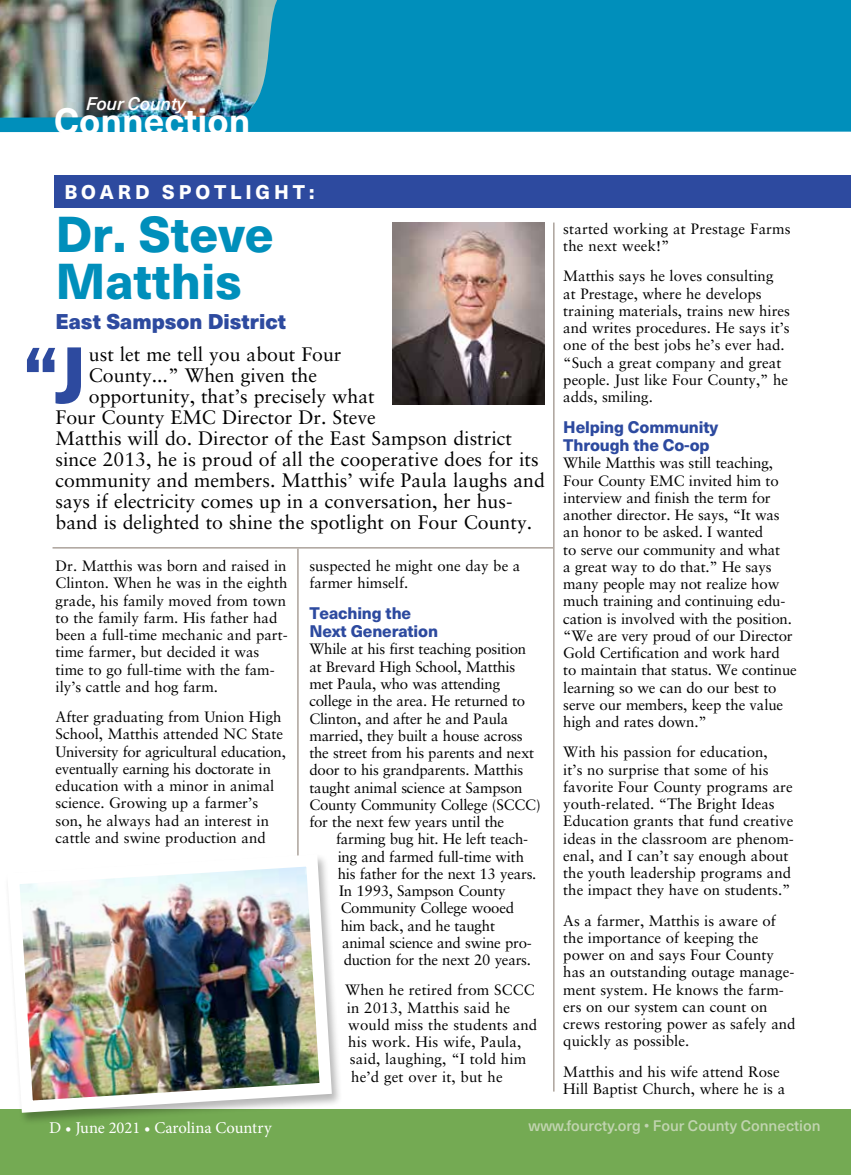
<style>
.page{position:relative;width:851px;height:1175px;background:#fff}
.page>*{position:absolute;margin:0;border:0;box-sizing:border-box;transform-origin:0 0}
.t1{font:800 78.45px "Neue Haas Unica W1 G";color:#2d4a9f}
.t2{font:800 49.5px/46.5px "Neue Haas Unica W1 G";color:#008fbb}
.t3{font:700 36px "Neue Haas Unica W1 G";color:#fff}
.t4{font:900 21px "Neue Haas Unica W1 G";color:#2d4a9f}
.t5{font:19.5px "Sabon";color:#000}
.t6{font:800 19.5px "Neue Haas Unica W1 G";letter-spacing:.2em;color:#fff}
.t7{font:italic 500 18px "Neue Haas Unica W1 G";letter-spacing:-.01em;color:#fff}
.t8{font:800 16.5px/18px "Neue Haas Unica W1 G";letter-spacing:-.01em;color:#2d4a9f}
.t9{font:16.5px "Minion Pro";color:#fff}
.t10{font:15px/17.2px "Sabon";color:#000}
.t11{font:500 15px "Neue Haas Unica W1 G";color:#c1d4b0}
</style>
<div class="page">
<div style="left:0;top:1109px;width:850px;height:65px;background:#74aa53"></div>
<img style="left:0;top:0;width:850px;height:132px">
<div style="left:54px;top:176px;width:796px;height:32px;background:#2d4a9f"></div>
<img style="left:392px;top:222px;width:152px;height:182px">
<hr style="left:52px;top:547px;width:501px;height:1px;background:#aca39b">
<hr style="left:297px;top:548px;width:1px;height:546px;background:#aca39b">
<hr style="left:553px;top:222px;width:1px;height:869px;background:#aca39b">
<div style="left:4px;top:853px;width:338px;height:272px;background:#000;opacity:.28"></div>
<img style="left:4px;top:848px;width:334px;height:270px">
<p class="t7" style="left:86px;top:90px;width:101px">Four County</p>
<h3 class="t3" style="left:54px;top:94px;width:198px">Connection</h3>
<h3 class="t6" style="left:64px;top:177px;width:251px">BOARD SPOTLIGHT:</h3>
<h2 class="t2" style="left:56px;top:208px;width:220px">Dr. Steve<br>Matthis</h2>
<h3 class="t4" style="left:56px;top:305px;width:232px">East Sampson District</h3>
<h1 class="t1" style="left:22px;top:315px;width:66px">“J</h1>
<h3 class="t5" style="left:89px;top:343px;width:254px">ust let me tell you about Four</h3>
<h3 class="t5" style="left:89px;top:364px;width:230px">County...” When given the</h3>
<h3 class="t5" style="left:89px;top:385px;width:287px">opportunity, that’s precisely what</h3>
<h3 class="t5" style="left:56px;top:406px;width:322px">Four County EMC Director Dr. Steve</h3>
<h3 class="t5" style="left:56px;top:427px;width:458px">Matthis will do. Director of the East Sampson district</h3>
<h3 class="t5" style="left:56px;top:448px;width:484px">since 2013, he is proud of all the cooperative does for its</h3>
<h3 class="t5" style="left:56px;top:469px;width:491px">community and members. Matthis’ wife Paula laughs and</h3>
<h3 class="t5" style="left:56px;top:490px;width:458px">says if electricity comes up in a conversation, her hus-</h3>
<h3 class="t5" style="left:56px;top:511px;width:478px">band is delighted to shine the spotlight on Four County.</h3>
<p class="t10" style="left:56px;top:557px;width:234px">Dr. Matthis was born and raised in<br>Clinton. When he was in the eighth grade, his family moved from town to the family farm. His father had been a full-time mechanic and part&shy;time farmer, but decided it was time to go full-time with the fam&shy;ily’s cattle and hog farm.</p>
<p class="t10" style="left:56px;top:708px;width:232px">After graduating from Union High School, Matthis attended NC State University for agricultural education, eventually earning his doctorate in education with a minor in animal science. Growing up a farmer’s son, he always had an interest in cattle and swine production and</p>
<p class="t10" style="left:309px;top:557px;width:212px">suspected he might one day be a farmer himself.</p>
<p class="t8" style="left:309px;top:603px;width:130px">Teaching the<br>Next Generation</p>
<p class="t10" style="left:309px;top:640px;width:233px">While at his first teaching position at Brevard High School, Matthis met Paula, who was attending college in the area. He returned to<br>Clinton, and after he and Paula married, they built a house across the street from his parents and next door to his grandparents. Matthis taught animal science at Sampson<br>County Community College (SCCC) for the next few years until the</p>
<p class="t10" style="left:336px;top:830px;width:194px">farming bug hit. He left teach-</p>
<p class="t10" style="left:337px;top:847px;width:188px">ing and farmed full-time with</p>
<p class="t10" style="left:337px;top:864px;width:200px">his father for the next 13 years.</p>
<p class="t10" style="left:339px;top:882px;width:168px">In 1993, Sampson County</p>
<p class="t10" style="left:340px;top:899px;width:175px">Community College wooed</p>
<p class="t10" style="left:340px;top:916px;width:156px">him back, and he taught</p>
<p class="t10" style="left:342px;top:933px;width:191px">animal science and swine pro-</p>
<p class="t10" style="left:343px;top:951px;width:189px">duction for the next 20 years.</p>
<p class="t10" style="left:345px;top:981px;width:191px">When he retired from SCCC</p>
<p class="t10" style="left:346px;top:998px;width:165px">in 2013, Matthis said he</p>
<p class="t10" style="left:348px;top:1015px;width:190px">would miss the students and</p>
<p class="t10" style="left:348px;top:1033px;width:175px">his work. His wife, Paula,</p>
<p class="t10" style="left:349px;top:1050px;width:178px">said, laughing, “I told him</p>
<p class="t10" style="left:351px;top:1067px;width:153px">he’d get over it, but he</p>
<p class="t10" style="left:563px;top:220px;width:229px">started working at Prestage Farms the next week!”</p>
<p class="t10" style="left:563px;top:267px;width:228px">Matthis says he loves consulting<br>at Prestage, where he develops training materials, trains new hires and writes procedures. He says it’s one of the best jobs he’s ever had. “Such a great company and great people. Just like Four County,” he adds, smiling.</p>
<p class="t8" style="left:563px;top:417px;width:156px">Helping Community<br>Through the Co-op</p>
<p class="t10" style="left:563px;top:454px;width:235px">While Matthis was still teaching,<br>Four County EMC invited him to interview and finish the term for another director. He says, “It was an honor to be asked. I wanted<br>to serve our community and what<br>a great way to do that.” He says many people may not realize how much training and continuing edu&shy;cation is involved with the position. “We are very proud of our Director<br>Gold Certification and work hard<br>to maintain that status. We continue learning so we can do our best to serve our members, keep the value high and rates down.”</p>
<p class="t10" style="left:563px;top:743px;width:232px">With his passion for education,<br>it’s no surprise that some of his favorite Four County programs are youth-related. “The Bright Ideas Education grants that fund creative ideas in the classroom are phenom&shy;enal, and I can’t say enough about the youth leadership programs and the impact they have on students.”</p>
<p class="t10" style="left:563px;top:911px;width:234px">As a farmer, Matthis is aware of the importance of keeping the power on and says Four County has an outstanding outage manage&shy;ment system. He knows the farm&shy;ers on our system can count on crews restoring power as safely and quickly as possible.</p>
<p class="t10" style="left:563px;top:1062px;width:223px">Matthis and his wife attend Rose<br>Hill Baptist Church, where he is a</p>
<p class="t9" style="left:49px;top:1116px;width:224px">D • June 2021 • Carolina Country</p>
<p class="t11" style="left:528px;top:1114px;width:294px">www.fourcty.org • Four County Connection</p>
</div>
